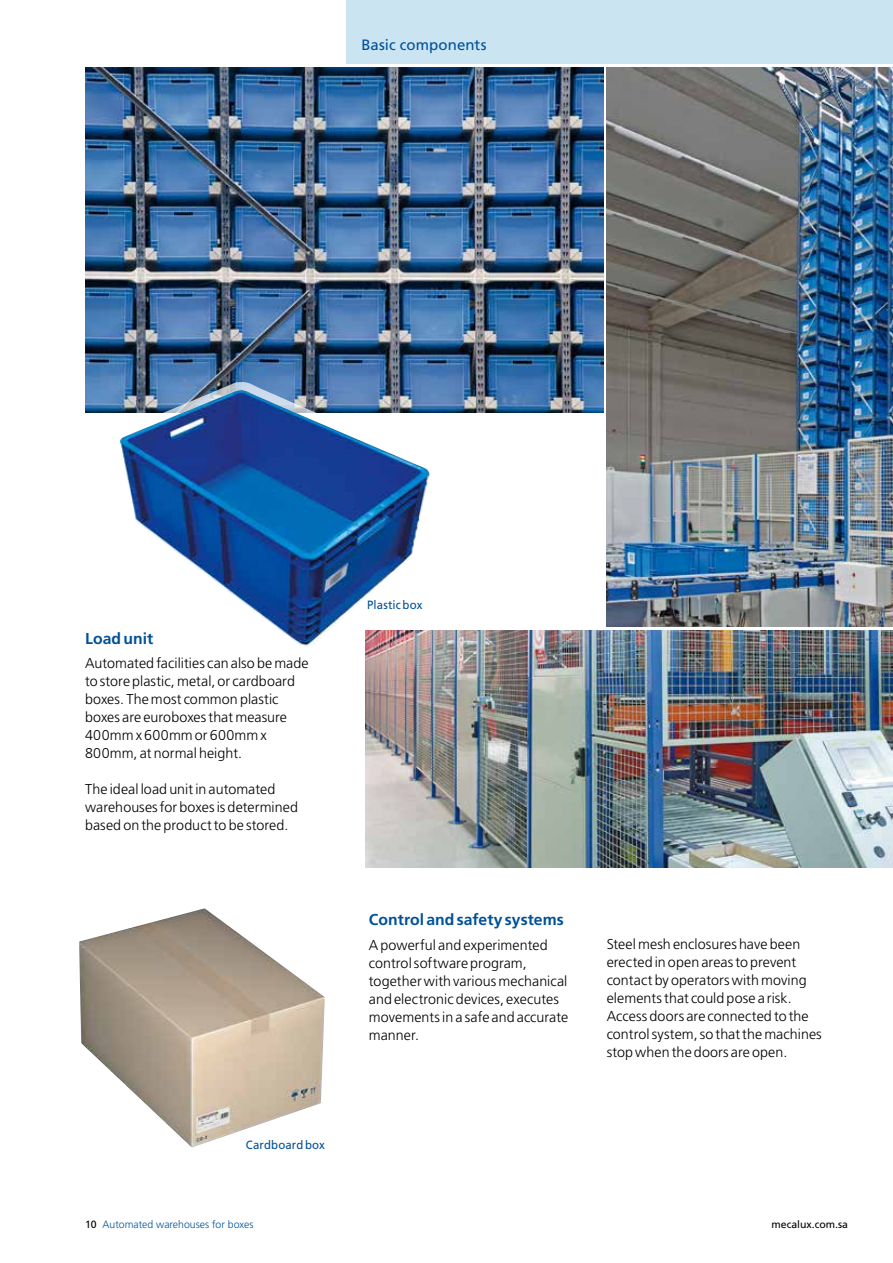
<style>
.page{position:relative;width:893px;height:1263px;background:#fff}
.page>*{position:absolute;margin:0;border:0;box-sizing:border-box;transform-origin:0 0}
.t1{font:700 15.75px "Frutiger LT Std";letter-spacing:.005em;color:#005198}
.t2{font:15px "Frutiger LT Std";letter-spacing:.005em;color:#005198}
.t3{font:300 14.25px/18px "Frutiger LT Std";letter-spacing:.005em;color:#000}
.t4{font:12px "Frutiger LT Std";letter-spacing:.01em;color:#005198;scale:.95 1}
.t5{font:300 10.5px "Frutiger LT Std";color:#005198}
.t6{font:10.5px "Frutiger LT Std";color:#000}
.s1{font-weight:400;color:#000}
</style>
<div class="page">
<div style="left:346px;top:0;width:547px;height:64px;background:#cbe4f1"></div>
<img style="left:85px;top:67px;width:518px;height:345px">
<svg style="left:112px;top:380px;width:325px;height:272px"></svg>
<img style="left:118px;top:390px;width:313px;height:261px">
<img style="left:366px;top:630px;width:527px;height:237px">
<img style="left:607px;top:67px;width:286px;height:560px">
<img style="left:79px;top:908px;width:246px;height:239px">
<p class="t2" style="left:361px;top:35px;width:127px">Basic components</p>
<p class="t1" style="left:85px;top:629px;width:70px">Load unit</p>
<p class="t3" style="left:85px;top:654px;width:225px">Automated facilities can also be made to store plastic, metal, or cardboard boxes. The most common plastic boxes are euroboxes that measure<br>400mm x 600mm or 600mm x<br>800mm, at normal height.</p>
<p class="t3" style="left:85px;top:780px;width:214px">The ideal load unit in automated warehouses for boxes is determined based on the product to be stored.</p>
<p class="t4" style="left:246px;top:1137px;width:85px">Cardboard box</p>
<p class="t4" style="left:367px;top:597px;width:60px">Plastic box</p>
<p class="t1" style="left:369px;top:911px;width:196px">Control and safety systems</p>
<p class="t3" style="left:369px;top:936px;width:201px">A powerful and experimented control software program, together with various mechanical and electronic devices, executes movements in a safe and accurate manner.</p>
<p class="t3" style="left:607px;top:936px;width:217px">Steel mesh enclosures have been erected in open areas to prevent contact by operators with moving elements that could pose a risk.<br>Access doors are connected to the control system, so that the machines stop when the doors are open.</p>
<p class="t5" style="left:85px;top:1219px;width:170px"><span class="s1">10</span> Automated warehouses for boxes</p>
<p class="t6" style="left:771px;top:1218px;width:78px">mecalux.com.sa</p>
</div>
